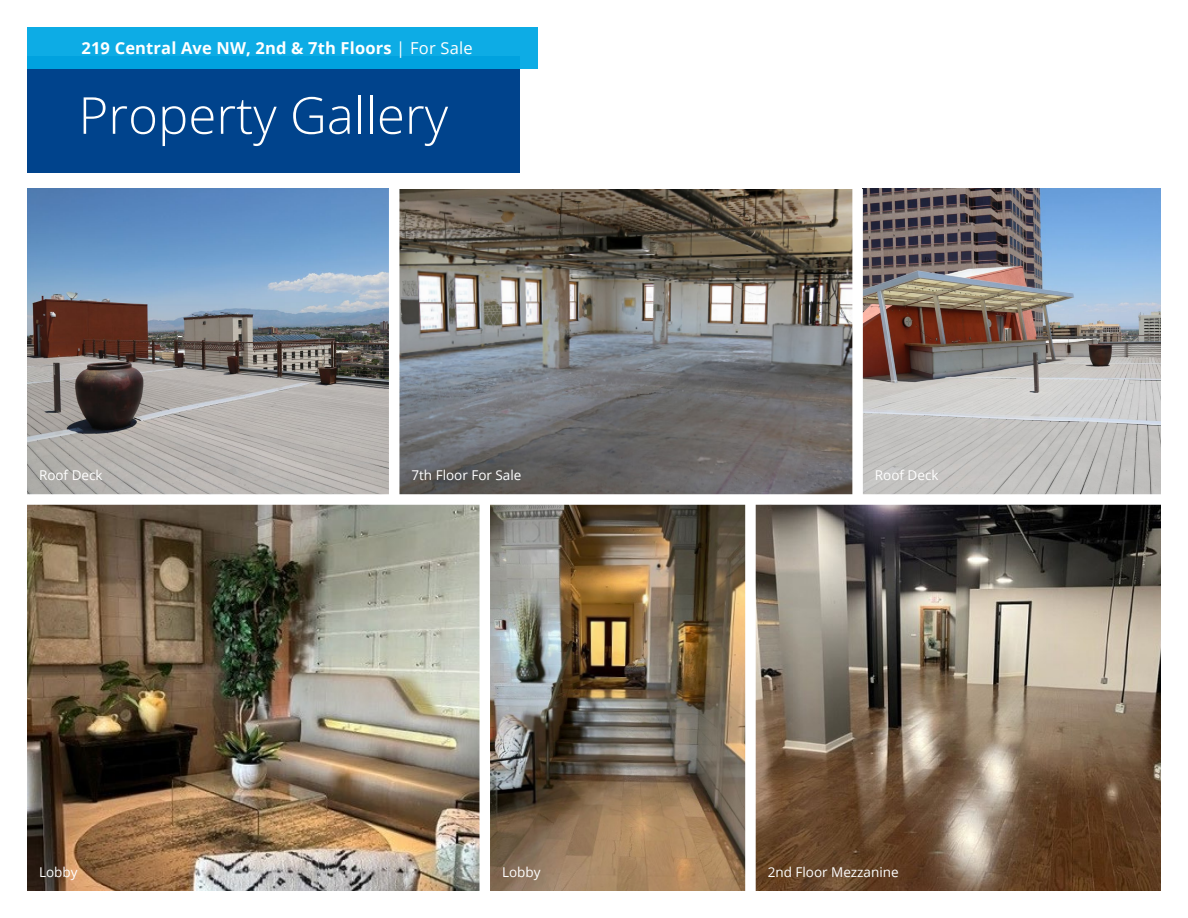
<style>
.page{position:relative;width:1188px;height:918px;background:#fff}
.page>*{position:absolute;margin:0;border:0;box-sizing:border-box;transform-origin:0 0}
.t1{font:300 51px "Open Sans";color:#fff}
.t2{font:700 16.5px "Open Sans";letter-spacing:.01em;color:#fff}
.t3{font:13.5px "Open Sans";color:#fff}
.s1{font-weight:400}
</style>
<div class="page">
<div style="left:27px;top:56px;width:493px;height:116px;background:#00438c"></div>
<img style="left:399px;top:189px;width:453px;height:305px">
<img style="left:756px;top:505px;width:405px;height:386px">
<img style="left:863px;top:189px;width:298px;height:305px">
<img style="left:490px;top:505px;width:255px;height:386px">
<img style="left:27px;top:189px;width:362px;height:305px">
<img style="left:27px;top:505px;width:453px;height:386px">
<div style="left:27px;top:27px;width:511px;height:41px;background:linear-gradient(to right,#09a9e3,#0aaae4)"></div>
<p class="t2" style="left:81px;top:36px;width:393px">219 Central Ave NW, 2nd &amp; 7th Floors <span class="s1">| For Sale</span></p>
<h1 class="t1" style="left:78px;top:80px;width:371px">Property Gallery</h1>
<p class="t3" style="left:39px;top:466px;width:65px">Roof Deck</p>
<p class="t3" style="left:411px;top:466px;width:112px">7th Floor For Sale</p>
<p class="t3" style="left:875px;top:466px;width:65px">Roof Deck</p>
<p class="t3" style="left:39px;top:863px;width:40px">Lobby</p>
<p class="t3" style="left:502px;top:863px;width:40px">Lobby</p>
<p class="t3" style="left:768px;top:863px;width:132px">2nd Floor Mezzanine</p>
</div>
